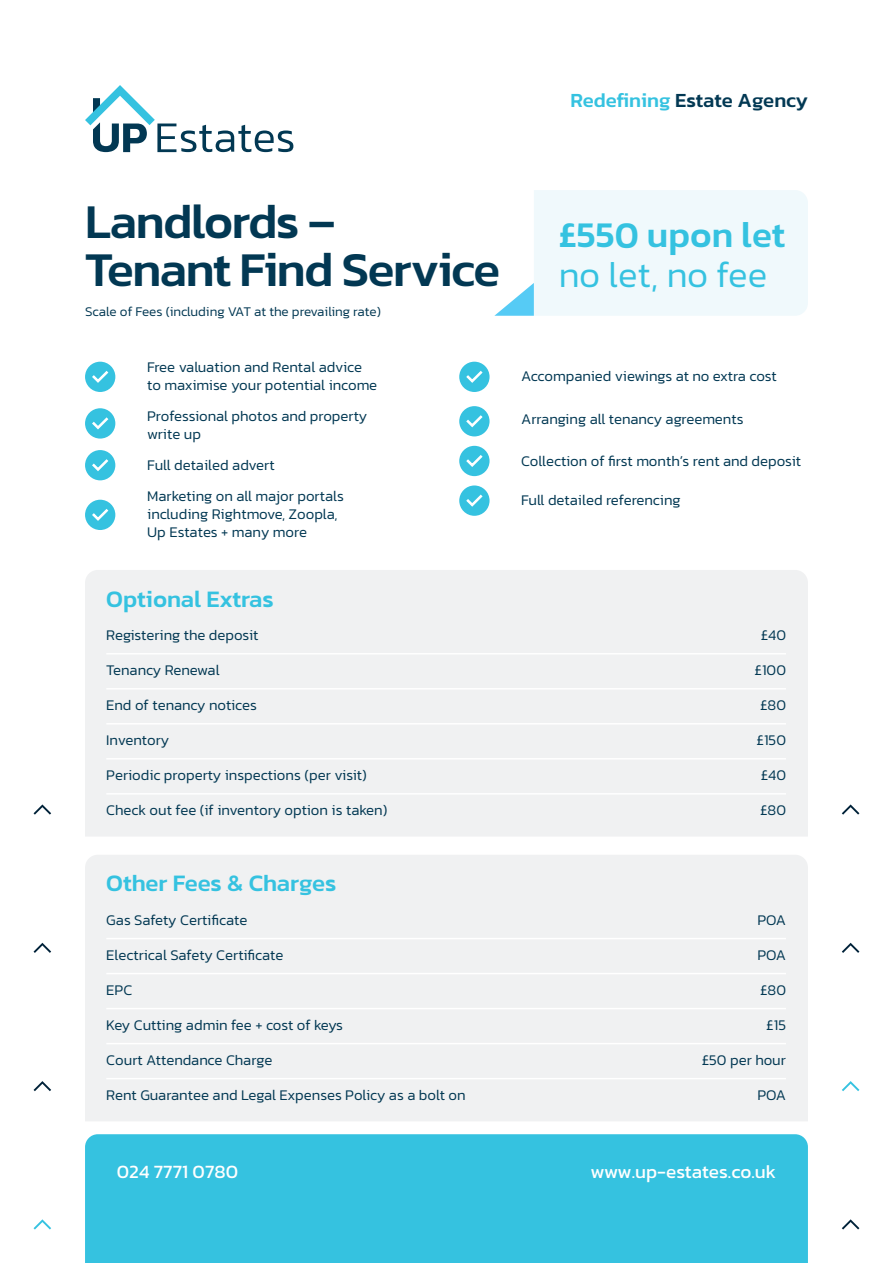
<style>
.page{position:relative;width:893px;height:1263px;background:#fff}
.page>*{position:absolute;margin:0;border:0;box-sizing:border-box;transform-origin:0 0}
.t1{font:500 49.35px/48px "Kanit";letter-spacing:-.03em;color:#023853}
.t2{font:500 36.75px "Kanit";color:#35c2e0}
.t3{font:300 36.75px "Kanit";letter-spacing:-.01em;color:#35c2e0}
.t4{font:500 24px "Kanit";color:#35c2e0}
.t5{font:500 20.4px "Kanit";color:#023853}
.t6{font:19.05px "Kanit";color:#fff}
.t7{font:300 15px/18px "Kanit";color:#023853}
.t8{font:300 13.5px "Kanit";color:#023853}
.s1{color:#35c2e0}
</style>
<div class="page">
<svg style="left:34px;top:943px;width:17px;height:10px"></svg>
<svg style="left:842px;top:943px;width:17px;height:10px"></svg>
<svg style="left:34px;top:1081px;width:17px;height:10px"></svg>
<svg style="left:842px;top:1081px;width:17px;height:10px"></svg>
<svg style="left:34px;top:1219px;width:17px;height:10px"></svg>
<svg style="left:842px;top:1219px;width:17px;height:10px"></svg>
<svg style="left:34px;top:804px;width:17px;height:11px"></svg>
<svg style="left:842px;top:804px;width:17px;height:11px"></svg>
<svg style="left:85px;top:85px;width:208px;height:67px"></svg>
<div style="left:85px;top:1134px;width:723px;height:129px;background:#35c2e0"></div>
<svg style="left:494px;top:190px;width:314px;height:126px"></svg>
<div style="left:85px;top:855px;width:723px;height:266px;background:#f0f1f2"></div>
<div style="left:85px;top:570px;width:723px;height:266px;background:#f0f1f2"></div>
<hr style="left:106px;top:938px;width:680px;height:1px;background:#fff">
<hr style="left:106px;top:973px;width:680px;height:1px;background:#fff">
<hr style="left:106px;top:1008px;width:680px;height:1px;background:#fff">
<hr style="left:106px;top:1043px;width:680px;height:1px;background:#fff">
<hr style="left:106px;top:1078px;width:680px;height:1px;background:#fff">
<hr style="left:106px;top:653px;width:680px;height:1px;background:#fff">
<hr style="left:106px;top:688px;width:680px;height:1px;background:#fff">
<hr style="left:106px;top:723px;width:680px;height:1px;background:#fff">
<hr style="left:106px;top:758px;width:680px;height:1px;background:#fff">
<hr style="left:106px;top:793px;width:680px;height:1px;background:#fff">
<div style="left:85px;top:362px;width:30px;height:30px;background:#35c2e0;border-radius:50%"></div>
<svg style="left:92px;top:371px;width:17px;height:12px"></svg>
<div style="left:459px;top:362px;width:31px;height:30px;background:#35c2e0;border-radius:50%"></div>
<svg style="left:466px;top:371px;width:17px;height:12px"></svg>
<div style="left:85px;top:408px;width:30px;height:31px;background:#35c2e0;border-radius:50%"></div>
<svg style="left:92px;top:417px;width:17px;height:13px"></svg>
<div style="left:459px;top:406px;width:31px;height:30px;background:#35c2e0;border-radius:50%"></div>
<svg style="left:466px;top:415px;width:17px;height:13px"></svg>
<div style="left:85px;top:450px;width:30px;height:30px;background:#35c2e0;border-radius:50%"></div>
<svg style="left:92px;top:459px;width:17px;height:12px"></svg>
<div style="left:459px;top:446px;width:31px;height:30px;background:#35c2e0;border-radius:50%"></div>
<svg style="left:466px;top:455px;width:17px;height:12px"></svg>
<div style="left:85px;top:500px;width:30px;height:30px;background:#35c2e0;border-radius:50%"></div>
<svg style="left:92px;top:509px;width:17px;height:12px"></svg>
<div style="left:459px;top:485px;width:31px;height:31px;background:#35c2e0;border-radius:50%"></div>
<svg style="left:466px;top:494px;width:17px;height:13px"></svg>
<h3 class="t5" style="left:571px;top:85px;width:239px"><span class="s1">Redefining</span> Estate Agency</h3>
<h1 class="t1" style="left:85px;top:196px;width:417px">Landlords –<br>Tenant Find Service</h1>
<p class="t8" style="left:85px;top:302px;width:297px">Scale of Fees (including VAT at the prevailing rate)</p>
<p class="t7" style="left:147px;top:358px;width:232px">Free valuation and Rental advice to maximise your potential income</p>
<p class="t7" style="left:147px;top:407px;width:221px">Professional photos and property write up</p>
<p class="t7" style="left:147px;top:449px;width:198px;line-height:30.8px">Full detailed advert<br>Marketing on all major portals</p>
<p class="t7" style="left:147px;top:504px;width:192px">including Rightmove, Zoopla,<br>Up Estates + many more</p>
<h3 class="t4" style="left:106px;top:580px;width:169px">Optional Extras</h3>
<p class="t7" style="left:106px;top:626px;width:154px">Registering the deposit</p>
<p class="t7" style="left:106px;top:661px;width:115px">Tenancy Renewal</p>
<p class="t7" style="left:106px;top:696px;width:152px">End of tenancy notices</p>
<p class="t7" style="left:106px;top:731px;width:65px">Inventory</p>
<p class="t7" style="left:106px;top:766px;width:262px">Periodic property inspections (per visit)</p>
<p class="t7" style="left:106px;top:801px;width:283px">Check out fee (if inventory option is taken)</p>
<h3 class="t4" style="left:106px;top:865px;width:232px">Other Fees &amp; Charges</h3>
<p class="t7" style="left:106px;top:911px;width:143px">Gas Safety Certificate</p>
<p class="t7" style="left:106px;top:946px;width:179px">Electrical Safety Certificate</p>
<p class="t7" style="left:106px;top:981px;width:27px">EPC</p>
<p class="t7" style="left:106px;top:1016px;width:238px">Key Cutting admin fee + cost of keys</p>
<p class="t7" style="left:106px;top:1051px;width:168px">Court Attendance Charge</p>
<p class="t7" style="left:106px;top:1086px;width:361px">Rent Guarantee and Legal Expenses Policy as a bolt on</p>
<h2 class="t2" style="left:559px;top:207px;width:228px">£550 upon let</h2>
<h2 class="t3" style="left:559px;top:248px;width:210px">no let, no fee</h2>
<p class="t7" style="left:521px;top:367px;width:257px">Accompanied viewings at no extra cost</p>
<p class="t7" style="left:521px;top:410px;width:224px">Arranging all tenancy agreements</p>
<p class="t7" style="left:521px;top:452px;width:282px">Collection of first month’s rent and deposit</p>
<p class="t7" style="left:521px;top:491px;width:161px">Full detailed referencing</p>
<p class="t7" style="left:761px;top:626px;width:27px">£40</p>
<p class="t7" style="left:754px;top:661px;width:33px">£100</p>
<p class="t7" style="left:760px;top:696px;width:28px">£80</p>
<p class="t7" style="left:756px;top:731px;width:31px">£150</p>
<p class="t7" style="left:761px;top:766px;width:27px">£40</p>
<p class="t7" style="left:760px;top:801px;width:28px">£80</p>
<p class="t7" style="left:757px;top:911px;width:30px">POA</p>
<p class="t7" style="left:757px;top:946px;width:30px">POA</p>
<p class="t7" style="left:760px;top:981px;width:28px">£80</p>
<p class="t7" style="left:766px;top:1016px;width:21px">£15</p>
<p class="t7" style="left:702px;top:1051px;width:86px">£50 per hour</p>
<p class="t7" style="left:757px;top:1086px;width:30px">POA</p>
<p class="t6" style="left:117px;top:1158px;width:123px">024 7771 0780</p>
<p class="t6" style="left:591px;top:1158px;width:187px">www.up-estates.co.uk</p>
</div>
